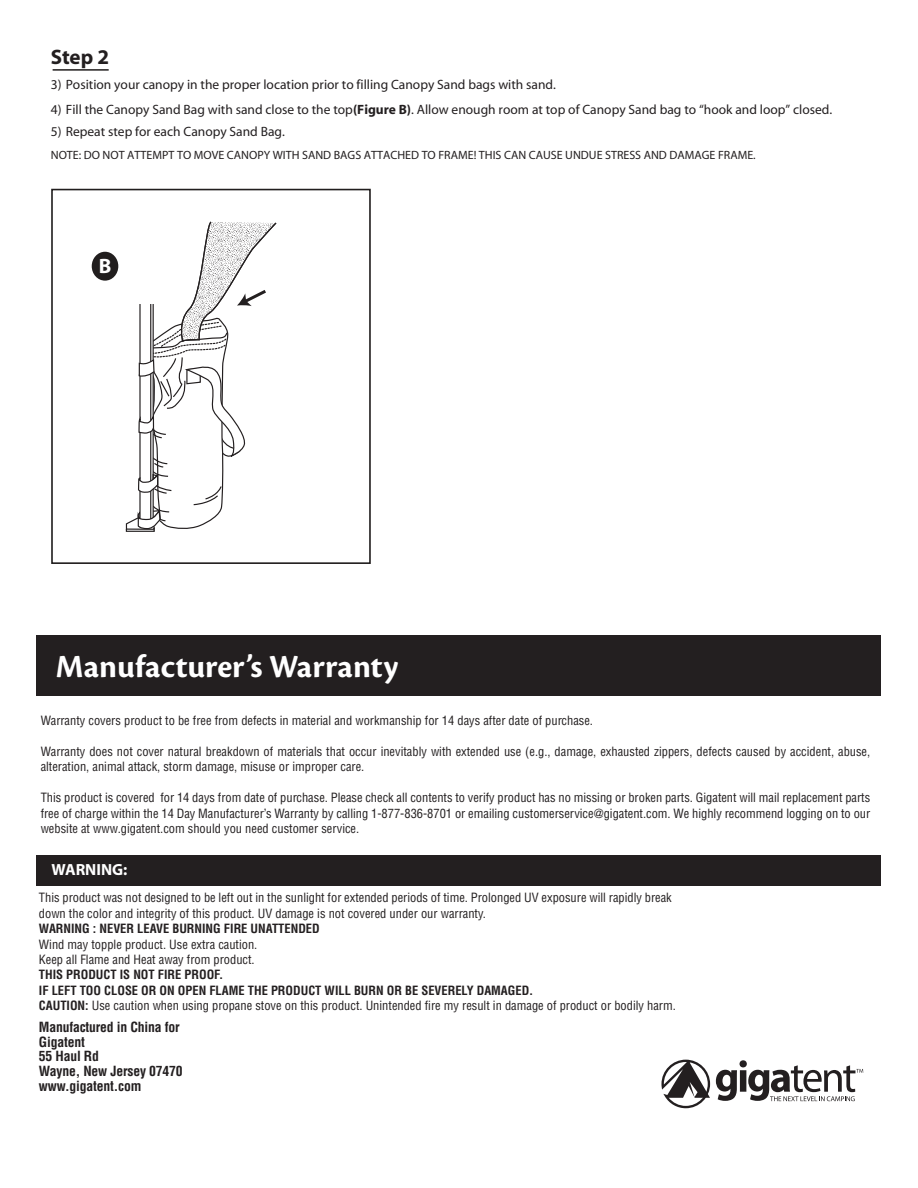
<style>
.page{position:relative;width:918px;height:1188px;background:#fff}
.page>*{position:absolute;margin:0;border:0;box-sizing:border-box;transform-origin:0 0}
.t1{font:33.6px "Cronos Pro Bold Subh";color:#fff}
.t2{font:700 21px "Myriad Pro";color:#231f20}
.t3{font:700 20.85px "Myriad";color:#fff}
.t4{font:700 16.2px "Myriad Pro";color:#fff}
.t5{font:700 condensed 13.65px/14.5px "Helvetica";letter-spacing:-.015em;color:#231f20}
.t6{font:13.5px "Myriad";color:#231f20}
.t7{font:condensed 12.45px/15.5px "Helvetica";color:#231f20}
.t8{font:700 condensed 12.45px/15.5px "Helvetica";color:#231f20}
.t9{font:12px "Myriad";color:#231f20}
.s1{font-weight:700}
.s2{font-weight:400}
</style>
<div class="page">
<div style="left:36px;top:635px;width:844px;height:61px;background:#231f20"></div>
<div style="left:36px;top:855px;width:844px;height:31px;background:#231f20"></div>
<svg style="left:661px;top:1060px;width:49px;height:48px"></svg>
<svg style="left:716px;top:1060px;width:147px;height:41px"></svg>
<hr style="left:53px;top:69px;width:56px;height:2px;background:#211e1e">
<div style="left:51px;top:189px;width:320px;height:375px;border:2px solid #211e1e"></div>
<div style="left:92px;top:252px;width:26px;height:29px;background:#211e1e;border-radius:50%"></div>
<svg style="left:125px;top:221px;width:152px;height:343px"></svg>
<h2 class="t2" style="left:51px;top:43px;width:60px">Step 2</h2>
<p class="t6" style="left:51px;top:78px;width:507px">3) Position your canopy in the proper location prior to filling Canopy Sand bags with sand.</p>
<p class="t6" style="left:51px;top:103px;width:783px">4) Fill the Canopy Sand Bag with sand close to the top<span class="s1">(Figure B)</span>. Allow enough room at top of Canopy Sand bag to “hook and loop” closed.</p>
<p class="t6" style="left:51px;top:125px;width:236px">5) Repeat step for each Canopy Sand Bag.</p>
<p class="t9" style="left:51px;top:149px;width:706px">NOTE: DO NOT ATTEMPT TO MOVE CANOPY WITH SAND BAGS ATTACHED TO FRAME! THIS CAN CAUSE UNDUE STRESS AND DAMAGE FRAME.</p>
<h3 class="t3" style="left:99px;top:255px;width:14px">B</h3>
<h1 class="t1" style="left:56px;top:648px;width:344px">Manufacturer’s Warranty</h1>
<p class="t7" style="left:41px;top:713px;width:554px">Warranty covers product to be free from defects in material and workmanship for 14 days after date of purchase.</p>
<p class="t7" style="left:41px;top:743px;width:831px">Warranty does not cover natural breakdown of materials that occur inevitably with extended use (e.g., damage, exhausted zippers, defects caused by accident, abuse, alteration, animal attack, storm damage, misuse or improper care.</p>
<p class="t7" style="left:41px;top:790px;width:831px;text-align:justify">This product is covered for 14 days from date of purchase. Please check all contents to verify product has no missing or broken parts. Gigatent will mail replacement parts free of charge within the 14 Day Manufacturer’s Warranty by calling 1-877-836-8701 or emailing customerservice@gigatent.com. We highly recommend logging on to our website at www.gigatent.com should you need customer service.</p>
<h3 class="t4" style="left:52px;top:859px;width:77px">WARNING:</h3>
<p class="t7" style="left:39px;top:890px;width:634px">This product was not designed to be left out in the sunlight for extended periods of time. Prolonged UV exposure will rapidly break down the color and integrity of this product. UV damage is not covered under our warranty.</p>
<p class="t8" style="left:39px;top:921px;width:282px">WARNING : NEVER LEAVE BURNING FIRE UNATTENDED</p>
<p class="t7" style="left:39px;top:936px;width:220px">Wind may topple product. Use extra caution.<br>Keep all Flame and Heat away from product.</p>
<p class="t8" style="left:39px;top:967px;width:639px">THIS PRODUCT IS NOT FIRE PROOF.<br>IF LEFT TOO CLOSE OR ON OPEN FLAME THE PRODUCT WILL BURN OR BE SEVERELY DAMAGED.<br>CAUTION: <span class="s2">Use caution when using propane stove on this product. Unintended fire my result in damage of product or bodily harm.</span></p>
<p class="t5" style="left:39px;top:1020px;width:145px">Manufactured in China for<br>Gigatent<br>55 Haul Rd<br>Wayne, New Jersey 07470 www.gigatent.com</p>
</div>
